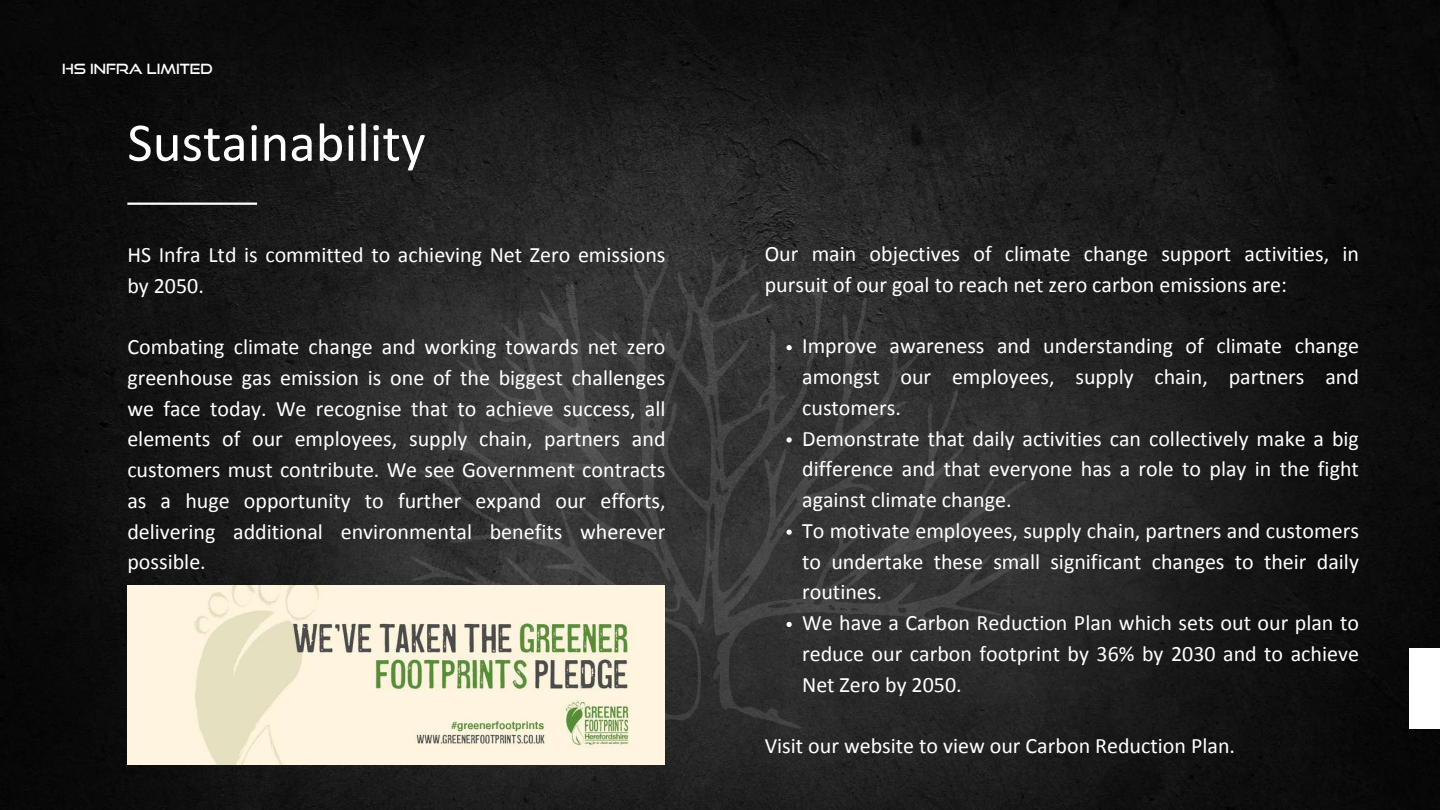
<style>
.page{position:relative;width:1440px;height:810px;background:#fff}
.page>*{position:absolute;margin:0;border:0;box-sizing:border-box;transform-origin:0 0}
.t1{font:55px "Calibri";color:#fff}
.t2{font:22px/30.8px "Calibri";color:#fff}
.t3{font:14px "Good Times Rg";color:#fff}
</style>
<div class="page">
<img style="left:0;top:0;width:1440px;height:810px">
<div style="left:1409px;top:648px;width:31px;height:81px;background:#fff"></div>
<svg style="left:409px;top:245px;width:620px;height:484px;background:#353535"></svg>
<img style="left:127px;top:585px;width:537px;height:179px">
<svg style="left:787px;top:345px;width:5px;height:5px"></svg>
<svg style="left:787px;top:437px;width:5px;height:6px"></svg>
<svg style="left:787px;top:530px;width:5px;height:5px"></svg>
<svg style="left:787px;top:622px;width:5px;height:5px"></svg>
<hr style="left:127px;top:203px;width:130px;height:2px;background:#fff">
<p class="t3" style="left:62px;top:60px;width:152px">HS INFRA LIMITED</p>
<h1 class="t1" style="left:127px;top:120px;width:300px">Sustainability</h1>
<p class="t2" style="left:127px;top:241px;width:540px">HS Infra Ltd is committed to achieving Net Zero emissions by 2050.</p>
<p class="t2" style="left:127px;top:333px;width:540px;text-align:justify">Combating climate change and working towards net zero greenhouse gas emission is one of the biggest challenges we face today. We recognise that to achieve success, all elements of our employees, supply chain, partners and customers must contribute. We see Government contracts as a huge opportunity to further expand our efforts, delivering additional environmental benefits wherever possible.</p>
<p class="t2" style="left:765px;top:240px;width:596px">Our main objectives of climate change support activities, in pursuit of our goal to reach net zero carbon emissions are:</p>
<p class="t2" style="left:802px;top:332px;width:558px">Improve awareness and understanding of climate change amongst our employees, supply chain, partners and customers.<br>Demonstrate that daily activities can collectively make a big difference and that everyone has a role to play in the fight against climate change.<br>To motivate employees, supply chain, partners and customers to undertake these small significant changes to their daily routines.<br>We have a Carbon Reduction Plan which sets out our plan to reduce our carbon footprint by 36% by 2030 and to achieve Net Zero by 2050.</p>
<p class="t2" style="left:765px;top:732px;width:472px">Visit our website to view our Carbon Reduction Plan.</p>
</div>
